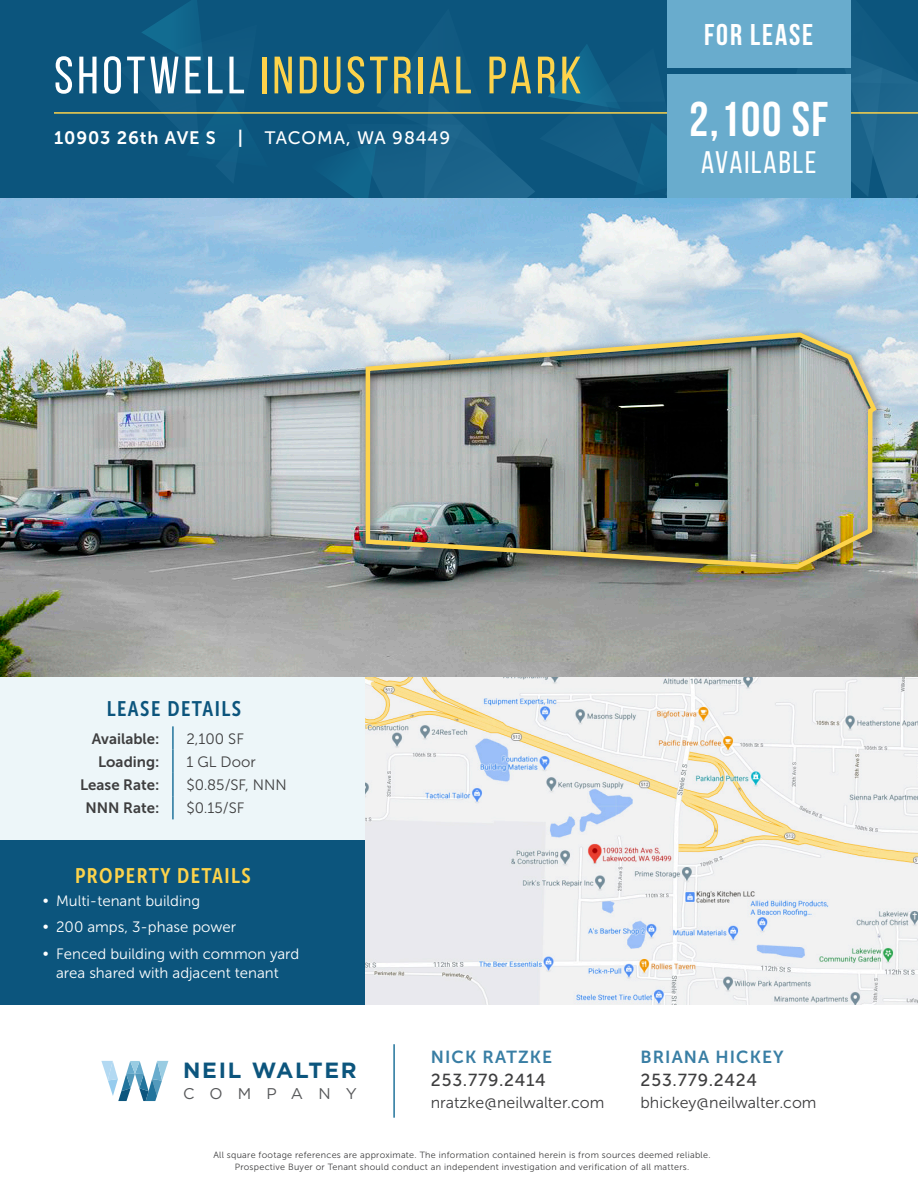
<style>
.page{position:relative;width:918px;height:1188px;background:#fff}
.page>*{position:absolute;margin:0;border:0;box-sizing:border-box;transform-origin:0 0}
.t1{font:52.5px "Bebas Neue";letter-spacing:.07em;color:#fdd34b}
.t2{font:700 48.75px "Bebas Neue";color:#fff}
.t3{font:31.2px "Bebas Neue";letter-spacing:.06em;color:#fff}
.t4{font:700 30px "Bebas Neue";letter-spacing:.06em;color:#fff}
.t5{font:700 22.05px "Gotham";letter-spacing:.08em;color:#0c557d}
.t6{font:21px "Museo Sans Cond 700";letter-spacing:.07em;color:#fdd34b}
.t7{font:21px "Museo Sans Cond 700";letter-spacing:.07em;color:#0c557d}
.t8{font:18px "Museo Sans 700";letter-spacing:.05em;color:#fff}
.t9{font:17.4px "Museo Sans 500";letter-spacing:.05em;color:#3e3e3f}
.t10{font:17.4px "Museo Sans 700";letter-spacing:.06em;color:#397ea4}
.t11{font:15.9px "Museo Sans 300";color:#3e3e3f}
.t12{font:15.45px "Gotham";letter-spacing:.98em;color:#57585a}
.t13{font:15px/19.5px "Museo Sans 300";color:#fff;text-align:center}
.t14{font:15px "Museo Sans 700";color:#3e3e3f}
.t15{font:15px "Museo Sans 300";color:#3e3e3f}
.t16{font:9px "Museo Sans 300";letter-spacing:.03em;color:#3e3e3f}
.s1{color:#fff}
.s2{font-family:"Museo Sans 500"}
</style>
<div class="page">
<div style="left:0;top:0;width:918px;height:198px;background:#0c557d"></div>
<svg style="left:142px;top:0;width:776px;height:198px"></svg>
<hr style="left:54px;top:112px;width:864px;height:2px;background:#fdd34b">
<div style="left:667px;top:0;width:183px;height:67px;background:#69accd"></div>
<div style="left:667px;top:75px;width:183px;height:123px;background:#69accd"></div>
<img style="left:0;top:198px;width:918px;height:479px">
<div style="left:0;top:677px;width:364px;height:163px;background:#edf6f9"></div>
<div style="left:0;top:840px;width:364px;height:165px;background:#0c557d"></div>
<hr style="left:172px;top:726px;width:2px;height:24px;background:#22749c">
<hr style="left:172px;top:750px;width:2px;height:23px;background:#22749c">
<hr style="left:172px;top:773px;width:2px;height:23px;background:#22749c">
<hr style="left:172px;top:796px;width:2px;height:23px;background:#22749c">
<hr style="left:393px;top:1044px;width:2px;height:74px;background:#22749c">
<svg style="left:101px;top:1061px;width:67px;height:40px"></svg>
<img style="left:365px;top:677px;width:553px;height:328px">
<div style="left:360px;top:327px;width:526px;height:252px;background:#231f20;opacity:.6"></div>
<img style="left:363px;top:330px;width:516px;height:242px">
<p class="t1" style="left:54px;top:47px;width:529px"><span class="s1">SHOTWELL</span> INDUSTRIAL PARK</p>
<p class="t8" style="left:54px;top:128px;width:398px">10903 26th AVE S | <span class="s2">TACOMA, WA 98449</span></p>
<p class="t4" style="left:704px;top:18px;width:110px">FOR LEASE</p>
<p class="t2" style="left:689px;top:92px;width:141px">2,100 SF</p>
<p class="t3" style="left:701px;top:146px;width:117px">AVAILABLE</p>
<p class="t7" style="left:107px;top:697px;width:136px">LEASE DETAILS</p>
<p class="t14" style="left:92px;top:730px;width:69px">Available:</p>
<p class="t15" style="left:186px;top:730px;width:59px">2,100 SF</p>
<p class="t14" style="left:98px;top:753px;width:63px">Loading:</p>
<p class="t15" style="left:186px;top:754px;width:71px">1 GL Door</p>
<p class="t14" style="left:80px;top:777px;width:81px">Lease Rate:</p>
<p class="t15" style="left:186px;top:777px;width:102px">$0.85/SF, NNN</p>
<p class="t14" style="left:85px;top:800px;width:75px">NNN Rate:</p>
<p class="t15" style="left:186px;top:800px;width:60px">$0.15/SF</p>
<p class="t6" style="left:75px;top:864px;width:177px">PROPERTY DETAILS</p>
<p class="t13" style="left:43px;top:891px;width:159px">• Multi-tenant building</p>
<p class="t13" style="left:43px;top:918px;width:195px">• 200 amps, 3-phase power</p>
<p class="t13" style="left:43px;top:944px;width:258px">• Fenced building with common yard area shared with adjacent tenant</p>
<p class="t5" style="left:183px;top:1056px;width:175px">NEIL WALTER</p>
<p class="t12" style="left:183px;top:1084px;width:176px">COMPANY</p>
<p class="t10" style="left:431px;top:1048px;width:123px">NICK RATZKE</p>
<p class="t9" style="left:431px;top:1071px;width:116px">253.779.2414</p>
<p class="t11" style="left:431px;top:1094px;width:175px">nratzke@neilwalter.com</p>
<p class="t10" style="left:641px;top:1048px;width:145px">BRIANA HICKEY</p>
<p class="t9" style="left:641px;top:1071px;width:118px">253.779.2424</p>
<p class="t11" style="left:641px;top:1094px;width:177px">bhickey@neilwalter.com</p>
<p class="t16" style="left:213px;top:1150px;width:499px">All square footage references are approximate. The information contained herein is from sources deemed reliable.</p>
<p class="t16" style="left:235px;top:1162px;width:456px">Prospective Buyer or Tenant should conduct an independent investigation and verification of all matters.</p>
</div>
